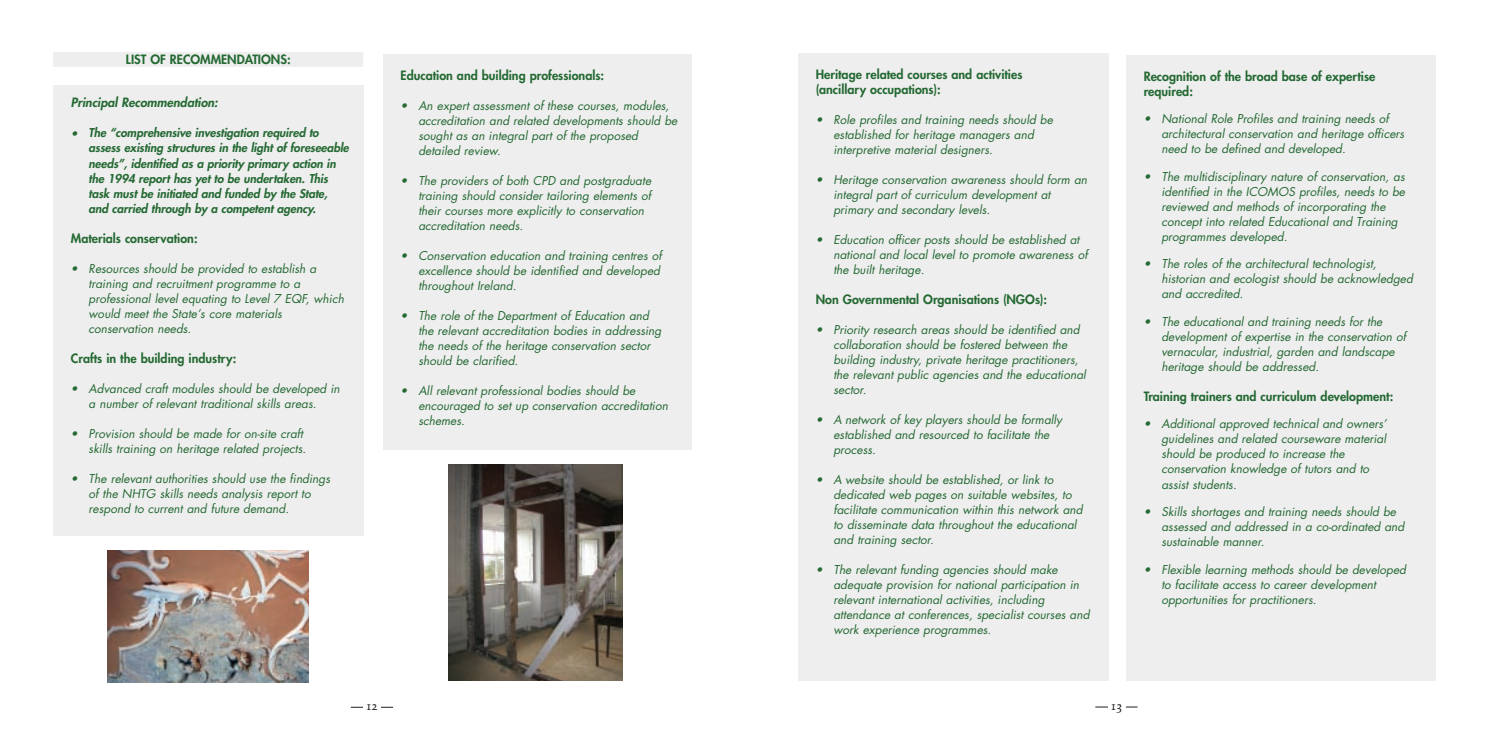
<style>
.page{position:relative;width:1489px;height:745px;background:#fff}
.page>*{position:absolute;margin:0;border:0;box-sizing:border-box;transform-origin:0 0}
.t1{font:800 12.5px/15px "Futura";color:#246932}
.t2{font:italic 800 12.5px "Futura";color:#246932}
.t3{font:12.5px "Quadraat";color:#231f20}
.t4{font:italic 11.88px/15px "Futura";color:#246932}
.t5{font:italic 800 11.88px/15px "Futura";letter-spacing:-.005em;color:#246932}
.s1{font-weight:400}
</style>
<div class="page">
<hr style="left:351px;top:706px;width:42px;height:1px;background:#231f20">
<div style="left:363px;top:698px;width:18px;height:20px;background:#fff"></div>
<hr style="left:1095px;top:706px;width:42px;height:1px;background:#231f20">
<div style="left:1107px;top:698px;width:18px;height:20px;background:#fff"></div>
<div style="left:383px;top:54px;width:308px;height:395px;background:#eeeeef"></div>
<div style="left:798px;top:53px;width:310px;height:627px;background:#eeeeef"></div>
<div style="left:1125px;top:55px;width:310px;height:625px;background:#eeeeef"></div>
<img style="left:108px;top:550px;width:201px;height:132px">
<img style="left:449px;top:464px;width:173px;height:216px">
<div style="left:53px;top:52px;width:310px;height:15px;background:#eeeeef"></div>
<div style="left:53px;top:85px;width:310px;height:450px;background:#eeeeef"></div>
<p class="t1" style="left:126px;top:52px;width:166px">LIST OF RECOMMENDATIONS:</p>
<p class="t2" style="left:71px;top:94px;width:148px">Principal Recommendation:</p>
<p class="t5" style="left:89px;top:125px;width:262px;text-indent:-18px"><span class="s1">•</span> The “comprehensive investigation required to assess existing structures in the light of foreseeable needs”, identified as a priority primary action in the 1994 report has yet to be undertaken. This task must be initiated and funded by the State, and carried through by a competent agency.</p>
<p class="t1" style="left:71px;top:230px;width:128px">Materials conservation:</p>
<p class="t4" style="left:89px;top:260px;width:257px;text-indent:-18px">• Resources should be provided to establish a training and recruitment programme to a professional level equating to Level 7 EQF, which would meet the State’s core materials conservation needs.</p>
<p class="t1" style="left:71px;top:350px;width:167px">Crafts in the building industry:</p>
<p class="t4" style="left:71px;top:380px;width:270px;text-align:center">• Advanced craft modules should be developed in a number of relevant traditional skills areas.</p>
<p class="t4" style="left:71px;top:425px;width:237px;text-align:right">• Provision should be made for on-site craft skills training on heritage related projects.</p>
<p class="t4" style="left:89px;top:470px;width:243px;text-indent:-18px">• The relevant authorities should use the findings of the NHTG skills needs analysis report to respond to current and future demand.</p>
<p class="t1" style="left:400px;top:67px;width:205px">Education and building professionals:</p>
<p class="t4" style="left:418px;top:97px;width:260px;text-indent:-18px">• An expert assessment of these courses, modules, accreditation and related developments should be sought as an integral part of the proposed detailed review.</p>
<p class="t4" style="left:418px;top:172px;width:234px;text-indent:-18px">• The providers of both CPD and postgraduate training should consider tailoring elements of their courses more explicitly to conservation accreditation needs.</p>
<p class="t4" style="left:418px;top:247px;width:245px;text-indent:-18px">• Conservation education and training centres of excellence should be identified and developed throughout Ireland.</p>
<p class="t4" style="left:418px;top:307px;width:244px;text-indent:-18px">• The role of the Department of Education and the relevant accreditation bodies in addressing the needs of the heritage conservation sector should be clarified.</p>
<p class="t4" style="left:418px;top:382px;width:251px;text-indent:-18px">• All relevant professional bodies should be encouraged to set up conservation accreditation schemes.</p>
<p class="t1" style="left:815px;top:66px;width:208px">Heritage related courses and activities (ancillary occupations):</p>
<p class="t4" style="left:833px;top:112px;width:221px;text-indent:-18px">• Role profiles and training needs should be established for heritage managers and interpretive material designers.</p>
<p class="t4" style="left:833px;top:172px;width:255px;text-indent:-18px">• Heritage conservation awareness should form an integral part of curriculum development at primary and secondary levels.</p>
<p class="t4" style="left:833px;top:232px;width:256px;text-indent:-18px">• Education officer posts should be established at national and local level to promote awareness of the built heritage.</p>
<p class="t1" style="left:815px;top:291px;width:233px">Non Governmental Organisations (NGOs):</p>
<p class="t4" style="left:833px;top:322px;width:254px;text-indent:-18px">• Priority research areas should be identified and collaboration should be fostered between the building industry, private heritage practitioners, the relevant public agencies and the educational sector.</p>
<p class="t4" style="left:833px;top:412px;width:230px;text-indent:-18px">• A network of key players should be formally established and resourced to facilitate the process.</p>
<p class="t4" style="left:833px;top:472px;width:251px;text-indent:-18px">• A website should be established, or link to dedicated web pages on suitable websites, to facilitate communication within this network and to disseminate data throughout the educational and training sector.</p>
<p class="t4" style="left:833px;top:562px;width:258px;text-indent:-18px">• The relevant funding agencies should make adequate provision for national participation in relevant international activities, including attendance at conferences, specialist courses and work experience programmes.</p>
<p class="t1" style="left:1143px;top:68px;width:233px">Recognition of the broad base of expertise required:</p>
<p class="t4" style="left:1161px;top:111px;width:244px;text-indent:-18px">• National Role Profiles and training needs of architectural conservation and heritage officers need to be defined and developed.</p>
<p class="t4" style="left:1161px;top:168px;width:245px;text-indent:-18px">• The multidisciplinary nature of conservation, as identified in the ICOMOS profiles, needs to be reviewed and methods of incorporating the concept into related Educational and Training programmes developed.</p>
<p class="t4" style="left:1161px;top:256px;width:253px;text-indent:-18px">• The roles of the architectural technologist, historian and ecologist should be acknowledged and accredited.</p>
<p class="t4" style="left:1161px;top:313px;width:246px;text-indent:-18px">• The educational and training needs for the development of expertise in the conservation of vernacular, industrial, garden and landscape heritage should be addressed.</p>
<p class="t1" style="left:1143px;top:388px;width:251px">Training trainers and curriculum development:</p>
<p class="t4" style="left:1161px;top:416px;width:227px;text-indent:-18px">• Additional approved technical and owners’ guidelines and related courseware material should be produced to increase the conservation knowledge of tutors and to assist students.</p>
<p class="t4" style="left:1161px;top:503px;width:244px;text-indent:-18px">• Skills shortages and training needs should be assessed and addressed in a co-ordinated and sustainable manner.</p>
<p class="t4" style="left:1161px;top:561px;width:246px;text-indent:-18px">• Flexible learning methods should be developed to facilitate access to career development opportunities for practitioners.</p>
<p class="t3" style="left:366px;top:699px;width:13px">12</p>
<p class="t3" style="left:1111px;top:698px;width:13px">13</p>
</div>
